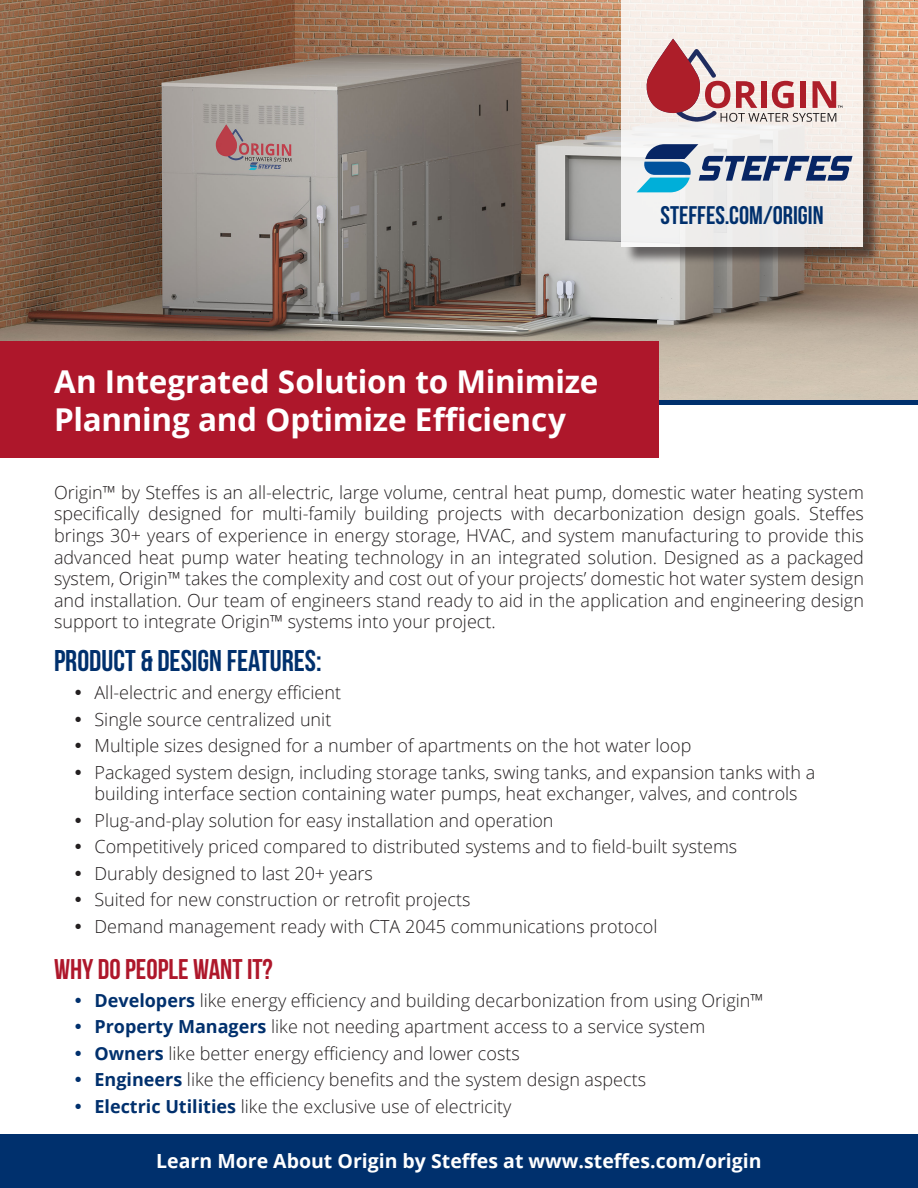
<style>
.page{position:relative;width:918px;height:1188px;background:#fff}
.page>*{position:absolute;margin:0;border:0;box-sizing:border-box;transform-origin:0 0}
.Heading_H1{font:700 31.5px/37.8px "Open Sans";letter-spacing:-.01em;color:#fff}
.t1{font:30px "Bebas Neue";color:#00306d}
.t2{font:28.5px "Bebas Neue";color:#ae172b}
.t3{font:25.5px "Bebas Neue";color:#00306d}
.t4{font:700 19.5px "Open Sans";color:#fff}
.t5{font:300 18px/21.6px "Open Sans";color:#231f20;text-align:justify}
.s1{font-weight:700;color:#00306d}
</style>
<div class="page">
<div style="left:0;top:381px;width:918px;height:23px;background:#00306d"></div>
<img style="left:0;top:0;width:918px;height:400px">
<div style="left:0;top:341px;width:659px;height:117px;background:#ae172b"></div>
<div style="left:624px;top:0;width:257px;height:265px;background:#231f20;opacity:.75"></div>
<div style="left:621px;top:0;width:242px;height:246px;background:#f3eeea"></div>
<svg style="left:647px;top:39px;width:195px;height:83px"></svg>
<div style="left:0;top:1134px;width:918px;height:54px;background:#00306d"></div>
<svg style="left:637px;top:144px;width:216px;height:48px"></svg>
<p class="Heading_H1" style="left:54px;top:362px;width:546px">An Integrated Solution to Minimize<br>Planning and Optimize Efficiency</p>
<p class="t3" style="left:661px;top:202px;width:165px">STEFFES.COM/ORIGIN</p>
<p class="t5" style="left:54px;top:481px;width:812px">Origin™ by Steffes is an all-electric, large volume, central heat pump, domestic water heating system specifically designed for multi-family building projects with decarbonization design goals. Steffes brings 30+ years of experience in energy storage, HVAC, and system manufacturing to provide this advanced heat pump water heating technology in an integrated solution. Designed as a packaged system, Origin™ takes the complexity and cost out of your projects’ domestic hot water system design and installation. Our team of engineers stand ready to aid in the application and engineering design support to integrate Origin™ systems into your project.</p>
<p class="t1" style="left:54px;top:644px;width:269px">PRODUCT &amp; DESIGN FEATURES:</p>
<p class="t5" style="left:94px;top:682px;width:248px">All-electric and energy efficient</p>
<p class="t5" style="left:94px;top:708px;width:238px">Single source centralized unit</p>
<p class="t5" style="left:94px;top:735px;width:598px">Multiple sizes designed for a number of apartments on the hot water loop</p>
<p class="t5" style="left:94px;top:761px;width:722px">Packaged system design, including storage tanks, swing tanks, and expansion tanks with a building interface section containing water pumps, heat exchanger, valves, and controls</p>
<p class="t5" style="left:94px;top:809px;width:461px">Plug-and-play solution for easy installation and operation</p>
<p class="t5" style="left:94px;top:836px;width:644px">Competitively priced compared to distributed systems and to field-built systems</p>
<p class="t5" style="left:94px;top:862px;width:280px">Durably designed to last 20+ years</p>
<p class="t5" style="left:94px;top:888px;width:377px">Suited for new construction or retrofit projects</p>
<p class="t5" style="left:94px;top:915px;width:565px">Demand management ready with CTA 2045 communications protocol</p>
<p class="t2" style="left:54px;top:953px;width:220px">WHY DO PEOPLE WANT IT?</p>
<p class="t5" style="left:94px;top:989px;width:671px"><span class="s1">Developers</span> like energy efficiency and building decarbonization from using Origin™</p>
<p class="t5" style="left:94px;top:1016px;width:612px"><span class="s1">Property Managers</span> like not needing apartment access to a service system</p>
<p class="t5" style="left:94px;top:1042px;width:427px"><span class="s1">Owners</span> like better energy efficiency and lower costs</p>
<p class="t5" style="left:94px;top:1068px;width:553px"><span class="s1">Engineers</span> like the efficiency benefits and the system design aspects</p>
<p class="t5" style="left:94px;top:1095px;width:418px"><span class="s1">Electric Utilities</span> like the exclusive use of electricity</p>
<p class="t4" style="left:156px;top:1148px;width:607px">Learn More About Origin by Steffes at www.steffes.com/origin</p>
</div>
